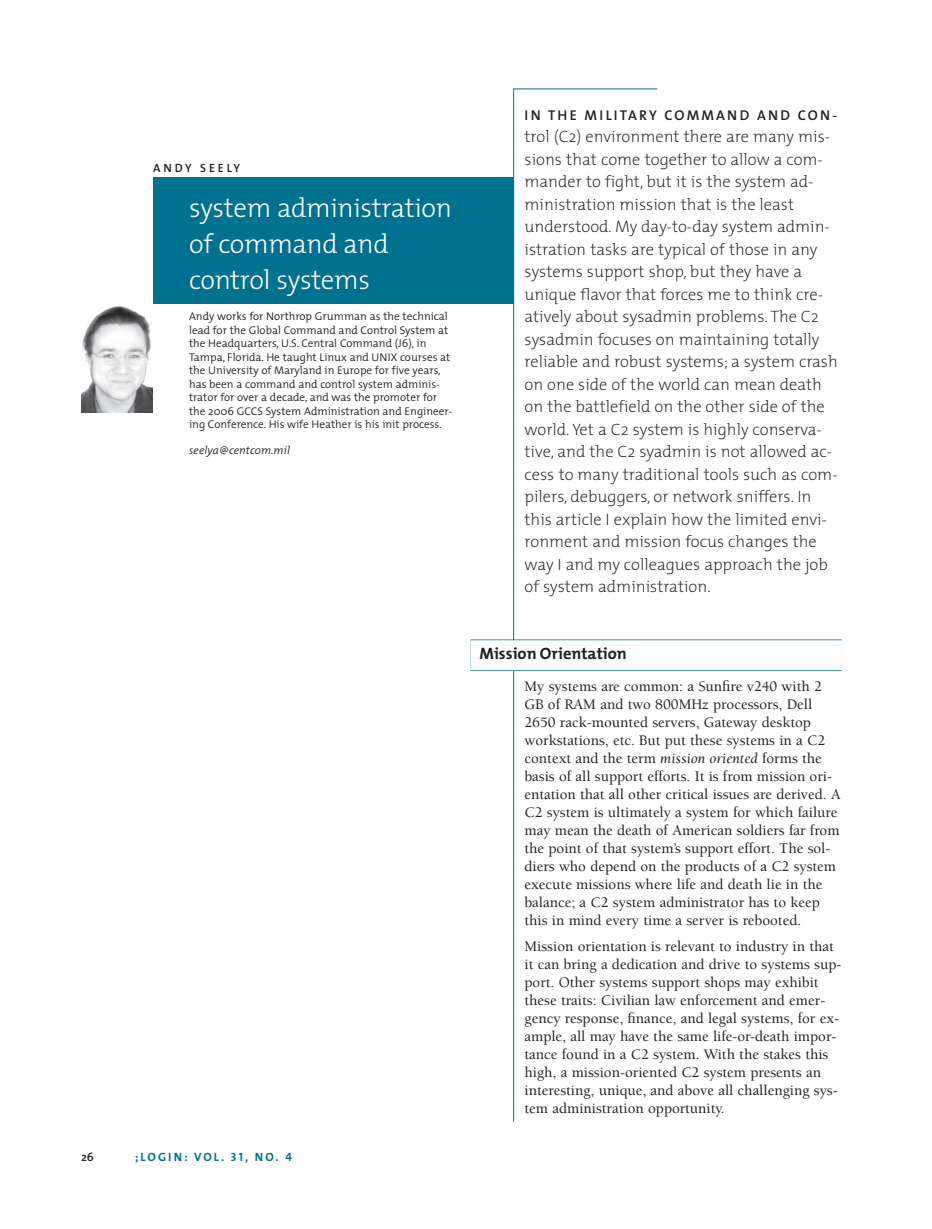
<style>
.page{position:relative;width:932px;height:1229px;background:#fff}
.page>*{position:absolute;margin:0;border:0;box-sizing:border-box;transform-origin:0 0}
.t1{font:300 27px/36px "The Mix";letter-spacing:-.015em;color:#fff}
.t2{font:200 16.5px/22.5px "The Mix";color:#231f20}
.t3{font:700 16.5px "The Mix";color:#231f20}
.t4{font:500 15px/18px "Berkeley";color:#231f20}
.t5{font:600 14.25px "The Mix";letter-spacing:.15em;color:#231f20}
.t6{font:12px "The Mix Bold Caps";letter-spacing:.175em;color:#00718e}
.t7{font:12px "The Mix Semi Bold Caps";letter-spacing:.235em;color:#231f20}
.t8{font:600 12px "The Mix";color:#231f20}
.t9{font:300 11.25px/13.5px "The Mix";color:#231f20}
.t10{font:italic 300 11.25px "The Mix";letter-spacing:.01em;color:#231f20}
.s1{font-weight:400;font-style:italic}
</style>
<div class="page">
<hr style="left:513px;top:89px;width:1px;height:1032px;background:#00718e">
<hr style="left:513px;top:88px;width:144px;height:1px;background:#00718e">
<div style="left:153px;top:178px;width:361px;height:126px;background:#00718e"></div>
<img style="left:81px;top:306px;width:72px;height:106px">
<svg style="left:470px;top:639px;width:372px;height:32px"></svg>
<div style="left:470px;top:640px;width:372px;height:30px;background:#fff"></div>
<p class="t7" style="left:153px;top:164px;width:89px">ANDY SEELY</p>
<h1 class="t1" style="left:189px;top:193px;width:264px">system administration of command and control systems</h1>
<p class="t9" style="left:189px;top:311px;width:265px">Andy works for Northrop Grumman as the technical lead for the Global Command and Control System at the Headquarters, U.S. Central Command (J6), in Tampa, Florida. He taught Linux and UNIX courses at the University of Maryland in Europe for five years, has been a command and control system adminis&shy;trator for over a decade, and was the promoter for the 2006 GCCS System Administration and Engineer&shy;ing Conference. His wife Heather is his init process.</p>
<p class="t10" style="left:189px;top:446px;width:102px">seelya@centcom.mil</p>
<p class="t8" style="left:81px;top:1153px;width:14px">26</p>
<p class="t6" style="left:135px;top:1153px;width:158px">;LOGIN: VOL. 31, NO. 4</p>
<p class="t5" style="left:524px;top:110px;width:314px">IN THE MILITARY COMMAND AND CON-</p>
<p class="t2" style="left:524px;top:127px;width:315px">trol (C2) environment there are many mis&shy;sions that come together to allow a com&shy;mander to fight, but it is the system ad&shy;ministration mission that is the least understood. My day-to-day system admin&shy;istration tasks are typical of those in any systems support shop, but they have a unique flavor that forces me to think cre&shy;atively about sysadmin problems. The C2 sysadmin focuses on maintaining totally reliable and robust systems; a system crash on one side of the world can mean death on the battlefield on the other side of the world. Yet a C2 system is highly conserva&shy;tive, and the C2 syadmin is not allowed ac&shy;cess to many traditional tools such as com&shy;pilers, debuggers, or network sniffers. In this article I explain how the limited envi&shy;ronment and mission focus changes the way I and my colleagues approach the job of system administration.</p>
<p class="t3" style="left:479px;top:648px;width:149px">Mission Orientation</p>
<p class="t4" style="left:524px;top:679px;width:318px">My systems are common: a Sunfire v240 with 2<br>GB of RAM and two 800MHz processors, Dell 2650 rack-mounted servers, Gateway desktop workstations, etc. But put these systems in a C2 context and the term <span class="s1">mission oriented</span> forms the basis of all support efforts. It is from mission ori&shy;entation that all other critical issues are derived. A C2 system is ultimately a system for which failure may mean the death of American soldiers far from the point of that system’s support effort. The sol&shy;diers who depend on the products of a C2 system execute missions where life and death lie in the balance; a C2 system administrator has to keep this in mind every time a server is rebooted.</p>
<p class="t4" style="left:524px;top:938px;width:318px">Mission orientation is relevant to industry in that it can bring a dedication and drive to systems sup&shy;port. Other systems support shops may exhibit these traits: Civilian law enforcement and emer&shy;gency response, finance, and legal systems, for ex&shy;ample, all may have the same life-or-death impor&shy;tance found in a C2 system. With the stakes this high, a mission-oriented C2 system presents an interesting, unique, and above all challenging sys&shy;tem administration opportunity.</p>
</div>
